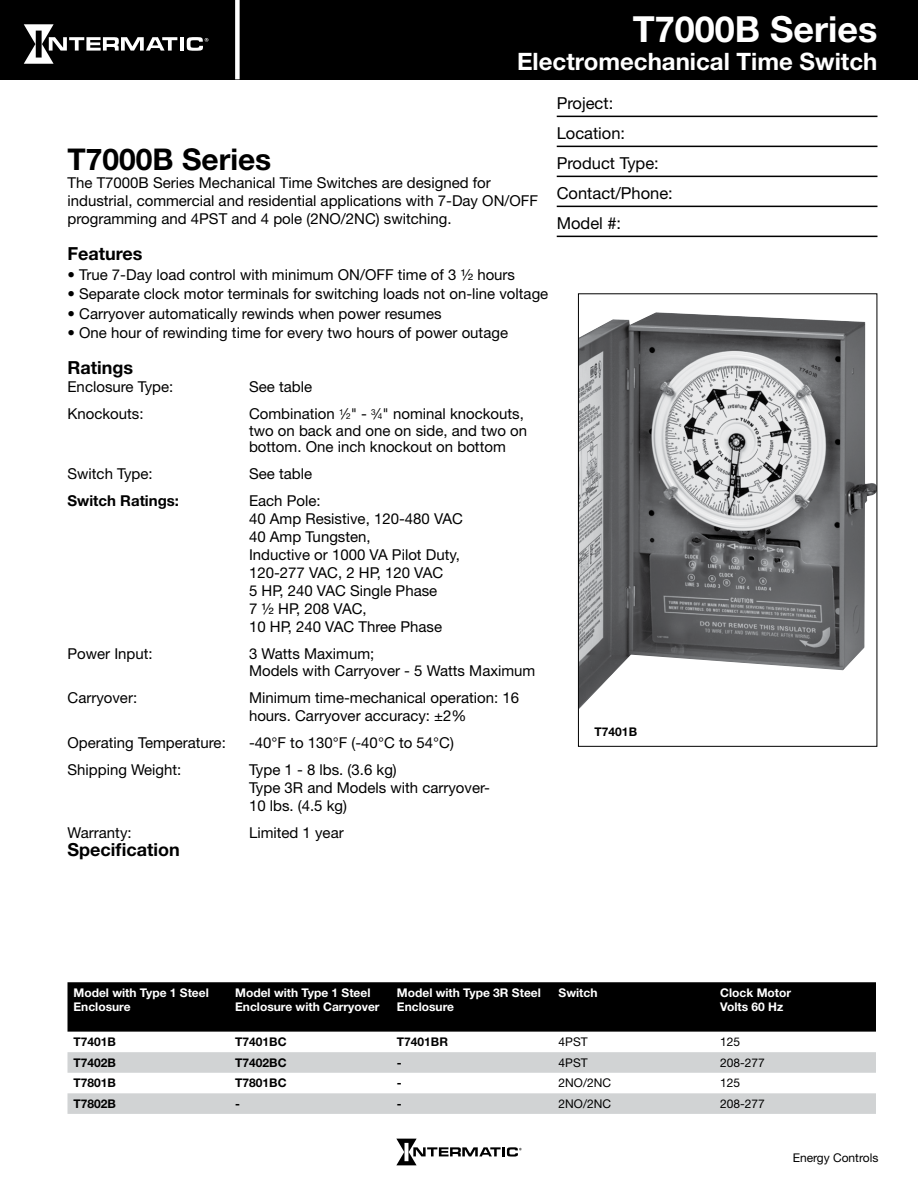
<style>
.page{position:relative;width:918px;height:1188px;background:#fff}
.page>*{position:absolute;margin:0;border:0;box-sizing:border-box;transform-origin:0 0}
.t1{font:700 36px "Helvetica Neue LT Std";color:#fff}
.t2{font:700 30px "Helvetica Neue LT Std";color:#000}
.t3{font:700 24px "Helvetica Neue LT Std";color:#fff}
.t4{font:700 18px "Helvetica Neue LT Std";color:#000}
.t5{font:16.5px/30px "Helvetica Neue LT Std";color:#000}
.t6{font:15px/18px "Helvetica Neue LT Std";color:#000}
.t7{font:700 15px "Helvetica Neue LT Std";color:#000}
.t8{font:700 12px/14.4px "Helvetica Neue LT Std";color:#fff}
.t9{font:700 12px "Helvetica Neue LT Std";color:#000}
.t10{font:12px "Helvetica Neue LT Std";color:#000}
.s1{font-size:8.25px}
</style>
<div class="page">
<svg style="left:396px;top:1139px;width:126px;height:26px"></svg>
<div style="left:0;top:0;width:918px;height:80px;background:#000"></div>
<hr style="left:180px;top:37px;width:4px;height:14px;background:#fff">
<svg style="left:187px;top:37px;width:21px;height:14px"></svg>
<svg style="left:24px;top:24px;width:153px;height:40px"></svg>
<div style="left:235px;top:0;width:5px;height:79px;background:#fff"></div>
<hr style="left:557px;top:116px;width:321px;height:1px;background:#000">
<hr style="left:557px;top:146px;width:321px;height:1px;background:#000">
<hr style="left:557px;top:176px;width:321px;height:1px;background:#000">
<hr style="left:557px;top:206px;width:321px;height:1px;background:#000">
<hr style="left:557px;top:236px;width:321px;height:1px;background:#000">
<div style="left:68px;top:982px;width:808px;height:50px;background:#000"></div>
<svg style="left:68px;top:1052px;width:808px;height:62px;fill:#d1d3d4"></svg>
<img style="left:580px;top:312px;width:295px;height:396px">
<div style="left:578px;top:293px;width:299px;height:454px;border:1px solid #000"></div>
<h1 class="t1" style="left:633px;top:7px;width:246px">T7000B Series</h1>
<h3 class="t3" style="left:517px;top:46px;width:362px">Electromechanical Time Switch</h3>
<h2 class="t2" style="left:68px;top:141px;width:205px">T7000B Series</h2>
<p class="t6" style="left:68px;top:174px;width:472px">The T7000B Series Mechanical Time Switches are designed for industrial, commercial and residential applications with 7-Day ON/OFF programming and 4PST and 4 pole (2NO/2NC) switching.</p>
<p class="t4" style="left:68px;top:243px;width:77px">Features</p>
<p class="t6" style="left:68px;top:265px;width:449px">• True 7-Day load control with minimum ON/OFF time of 3 ½ hours</p>
<p class="t6" style="left:68px;top:285px;width:482px">• Separate clock motor terminals for switching loads not on-line voltage</p>
<p class="t6" style="left:68px;top:304px;width:376px">• Carryover automatically rewinds when power resumes</p>
<p class="t6" style="left:68px;top:324px;width:442px">• One hour of rewinding time for every two hours of power outage</p>
<p class="t4" style="left:68px;top:357px;width:67px">Ratings</p>
<p class="t6" style="left:68px;top:378px;width:107px">Enclosure Type:</p>
<p class="t6" style="left:249px;top:378px;width:65px">See table</p>
<p class="t6" style="left:68px;top:405px;width:78px">Knockouts:</p>
<p class="t6" style="left:249px;top:406px;width:280px;line-height:16.5px">Combination <sup>1</sup>⁄<span class="s1">2</span>" - <sup>3</sup>⁄<span class="s1">4</span>" nominal knockouts, two on back and one on side, and two on bottom. One inch knockout on bottom</p>
<p class="t6" style="left:68px;top:465px;width:87px">Switch Type:</p>
<p class="t6" style="left:249px;top:465px;width:65px">See table</p>
<p class="t7" style="left:68px;top:492px;width:113px">Switch Ratings:</p>
<p class="t6" style="left:249px;top:492px;width:216px">Each Pole:<br>40 Amp Resistive, 120-480 VAC<br>40 Amp Tungsten,<br>Inductive or 1000 VA Pilot Duty,<br>120-277 VAC, 2 HP, 120 VAC<br>5 HP, 240 VAC Single Phase<br>7 ½ HP, 208 VAC,<br>10 HP, 240 VAC Three Phase</p>
<p class="t6" style="left:68px;top:645px;width:87px">Power Input:</p>
<p class="t6" style="left:249px;top:646px;width:288px;line-height:16.5px">3 Watts Maximum;<br>Models with Carryover - 5 Watts Maximum</p>
<p class="t6" style="left:68px;top:688px;width:71px">Carryover:</p>
<p class="t6" style="left:249px;top:688px;width:272px">Minimum time-mechanical operation: 16 hours. Carryover accuracy: ±2%</p>
<p class="t6" style="left:68px;top:733px;width:160px">Operating Temperature:</p>
<p class="t6" style="left:249px;top:733px;width:206px">-40°F to 130°F (-40°C to 54°C)</p>
<p class="t6" style="left:68px;top:760px;width:115px">Shipping Weight:</p>
<p class="t6" style="left:249px;top:760px;width:243px">Type 1 - 8 lbs. (3.6 kg)<br>Type 3R and Models with carryover-<br>10 lbs. (4.5 kg)</p>
<p class="t6" style="left:68px;top:823px;width:66px">Warranty:</p>
<p class="t6" style="left:249px;top:823px;width:96px">Limited 1 year</p>
<p class="t4" style="left:68px;top:838px;width:114px">Specification</p>
<p class="t5" style="left:557px;top:88px;width:118px">Project:<br>Location:<br>Product Type:<br>Contact/Phone:<br>Model #:</p>
<p class="t9" style="left:595px;top:725px;width:44px">T7401B</p>
<p class="t8" style="left:74px;top:985px;width:137px">Model with Type 1 Steel<br>Enclosure</p>
<p class="t8" style="left:235px;top:985px;width:146px">Model with Type 1 Steel<br>Enclosure with Carryover</p>
<p class="t8" style="left:397px;top:985px;width:145px">Model with Type 3R Steel<br>Enclosure</p>
<p class="t8" style="left:559px;top:985px;width:40px">Switch</p>
<p class="t8" style="left:720px;top:985px;width:72px">Clock Motor<br>Volts 60 Hz</p>
<p class="t9" style="left:74px;top:1034px;width:44px">T7401B</p>
<p class="t9" style="left:235px;top:1034px;width:53px">T7401BC</p>
<p class="t9" style="left:397px;top:1034px;width:53px">T7401BR</p>
<p class="t10" style="left:559px;top:1035px;width:31px">4PST</p>
<p class="t10" style="left:720px;top:1035px;width:22px">125</p>
<p class="t9" style="left:74px;top:1055px;width:44px">T7402B</p>
<p class="t9" style="left:235px;top:1055px;width:53px">T7402BC</p>
<p class="t9" style="left:397px;top:1055px;width:6px">-</p>
<p class="t10" style="left:559px;top:1055px;width:31px">4PST</p>
<p class="t10" style="left:720px;top:1055px;width:46px">208-277</p>
<p class="t9" style="left:74px;top:1076px;width:44px">T7801B</p>
<p class="t9" style="left:235px;top:1076px;width:53px">T7801BC</p>
<p class="t9" style="left:397px;top:1076px;width:6px">-</p>
<p class="t10" style="left:559px;top:1076px;width:54px">2NO/2NC</p>
<p class="t10" style="left:720px;top:1076px;width:22px">125</p>
<p class="t9" style="left:74px;top:1096px;width:44px">T7802B</p>
<p class="t9" style="left:235px;top:1096px;width:6px">-</p>
<p class="t9" style="left:397px;top:1096px;width:6px">-</p>
<p class="t10" style="left:559px;top:1096px;width:54px">2NO/2NC</p>
<p class="t10" style="left:720px;top:1096px;width:46px">208-277</p>
<p class="t10" style="left:793px;top:1151px;width:87px">Energy Controls</p>
</div>
